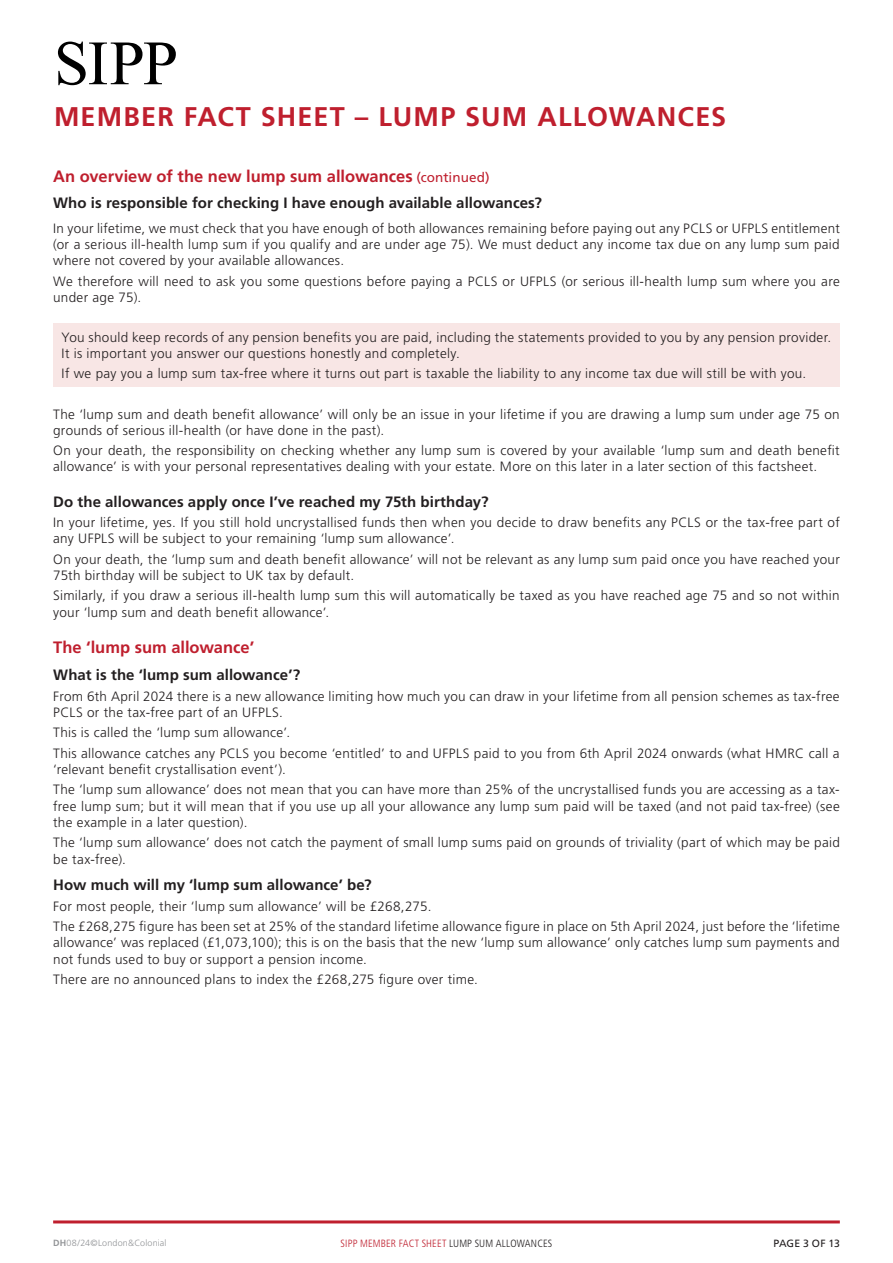
<style>
.page{position:relative;width:893px;height:1263px;background:#fff}
.page>*{position:absolute;margin:0;border:0;box-sizing:border-box;transform-origin:0 0}
.t1{font:63px "Times New Roman";color:#000}
.t2{font:700 27px "Frutiger LT Std";letter-spacing:.045em;color:#bf1f2e}
.t3{font:700 16.5px "Frutiger LT Std";color:#bf1f2e}
.t4{font:700 15px "Frutiger LT Std";letter-spacing:.005em;color:#231f20}
.t5{font:300 13.5px/16.2px "Frutiger LT Std";letter-spacing:.02em;color:#231f20}
.t6{font:300 condensed 10.5px "Frutiger LT Std";letter-spacing:.015em;color:#bf1f2e}
.t7{font:10.5px "Frutiger LT Std";letter-spacing:-.005em;color:#231f20}
.t8{font:300 9px "Frutiger LT Std";letter-spacing:.02em;color:#939598}
.s1{font-weight:400;font-size:13.5px}
.s2{font-weight:700}
.s3{color:#231f20}
</style>
<div class="page">
<hr style="left:53px;top:1220px;width:787px;height:3px;background:#bf1f2e">
<div style="left:53px;top:323px;width:787px;height:64px;background:#f8e6e5"></div>
<h1 class="t1" style="left:54px;top:21px;width:126px">SIPP</h1>
<h2 class="t2" style="left:54px;top:101px;width:674px">MEMBER FACT SHEET – LUMP SUM ALLOWANCES</h2>
<p class="t3" style="left:53px;top:166px;width:438px">An overview of the new lump sum allowances <span class="s1">(continued)</span></p>
<p class="t4" style="left:53px;top:194px;width:490px">Who is responsible for checking I have enough available allowances?</p>
<p class="t5" style="left:53px;top:220px;width:788px;text-align:justify">In your lifetime, we must check that you have enough of both allowances remaining before paying out any PCLS or UFPLS entitlement (or a serious ill-health lump sum if you qualify and are under age 75). We must deduct any income tax due on any lump sum paid where not covered by your available allowances.</p>
<p class="t5" style="left:53px;top:273px;width:788px">We therefore will need to ask you some questions before paying a PCLS or UFPLS (or serious ill-health lump sum where you are under age 75).</p>
<p class="t5" style="left:62px;top:329px;width:771px">You should keep records of any pension benefits you are paid, including the statements provided to you by any pension provider.<br>It is important you answer our questions honestly and completely.</p>
<p class="t5" style="left:62px;top:366px;width:746px">If we pay you a lump sum tax-free where it turns out part is taxable the liability to any income tax due will still be with you.</p>
<p class="t5" style="left:53px;top:406px;width:788px">The ‘lump sum and death benefit allowance’ will only be an issue in your lifetime if you are drawing a lump sum under age 75 on grounds of serious ill-health (or have done in the past).</p>
<p class="t5" style="left:53px;top:443px;width:788px">On your death, the responsibility on checking whether any lump sum is covered by your available ‘lump sum and death benefit allowance’ is with your personal representatives dealing with your estate. More on this later in a later section of this factsheet.</p>
<p class="t4" style="left:53px;top:493px;width:437px">Do the allowances apply once I’ve reached my 75th birthday?</p>
<p class="t5" style="left:53px;top:515px;width:788px">In your lifetime, yes. If you still hold uncrystallised funds then when you decide to draw benefits any PCLS or the tax-free part of any UFPLS will be subject to your remaining ‘lump sum allowance’.</p>
<p class="t5" style="left:53px;top:551px;width:788px">On your death, the ‘lump sum and death benefit allowance’ will not be relevant as any lump sum paid once you have reached your<br>75th birthday will be subject to UK tax by default.</p>
<p class="t5" style="left:53px;top:588px;width:788px">Similarly, if you draw a serious ill-health lump sum this will automatically be taxed as you have reached age 75 and so not within your ‘lump sum and death benefit allowance’.</p>
<p class="t3" style="left:53px;top:638px;width:203px">The ‘lump sum allowance’</p>
<p class="t4" style="left:53px;top:666px;width:248px">What is the ‘lump sum allowance’?</p>
<p class="t5" style="left:53px;top:688px;width:788px">From 6th April 2024 there is a new allowance limiting how much you can draw in your lifetime from all pension schemes as tax-free<br>PCLS or the tax-free part of an UFPLS.</p>
<p class="t5" style="left:53px;top:723px;width:788px;line-height:20.4px">This is called the ‘lump sum allowance’.<br>This allowance catches any PCLS you become ‘entitled’ to and UFPLS paid to you from 6th April 2024 onwards (what HMRC call a</p>
<p class="t5" style="left:53px;top:759px;width:788px;line-height:20.4px">‘relevant benefit crystallisation event’).<br>The ‘lump sum allowance’ does not mean that you can have more than 25% of the uncrystallised funds you are accessing as a tax-</p>
<p class="t5" style="left:53px;top:798px;width:788px">free lump sum; but it will mean that if you use up all your allowance any lump sum paid will be taxed (and not paid tax-free) (see the example in a later question).</p>
<p class="t5" style="left:53px;top:835px;width:788px">The ‘lump sum allowance’ does not catch the payment of small lump sums paid on grounds of triviality (part of which may be paid be tax-free).</p>
<p class="t4" style="left:53px;top:876px;width:320px">How much will my ‘lump sum allowance’ be?</p>
<p class="t5" style="left:53px;top:896px;width:788px;line-height:20.4px">For most people, their ‘lump sum allowance’ will be £268,275.<br>The £268,275 figure has been set at 25% of the standard lifetime allowance figure in place on 5th April 2024, just before the ‘lifetime</p>
<p class="t5" style="left:53px;top:935px;width:788px">allowance’ was replaced (£1,073,100); this is on the basis that the new ‘lump sum allowance’ only catches lump sum payments and not funds used to buy or support a pension income.</p>
<p class="t5" style="left:53px;top:971px;width:426px">There are no announced plans to index the £268,275 figure over time.</p>
<p class="t8" style="left:53px;top:1238px;width:115px"><span class="s2">DH</span>08/24©London&amp;Colonial</p>
<p class="t6" style="left:341px;top:1237px;width:213px">SIPP MEMBER FACT SHEET <span class="s3">LUMP SUM ALLOWANCES</span></p>
<p class="t7" style="left:774px;top:1237px;width:68px">PAGE 3 OF 13</p>
</div>
